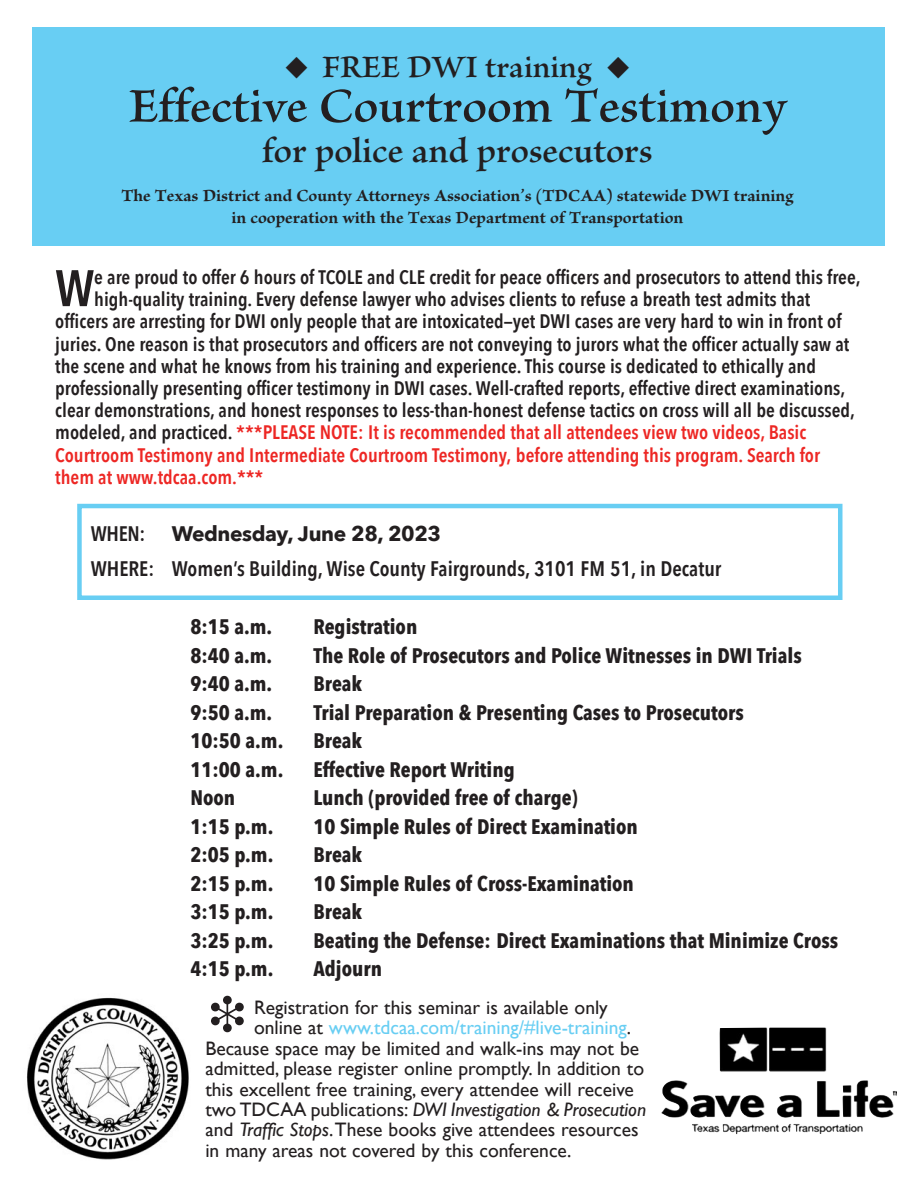
<style>
.page{position:relative;width:918px;height:1188px;background:#fff}
.page>*{position:absolute;margin:0;border:0;box-sizing:border-box;transform-origin:0 0}
.t1{font:600 51px "Brioso Pro";color:#231f20}
.t2{font:600 50.85px "Avenir Next Condensed";color:#231f20}
.t3{font:600 37.5px "Brioso Pro";color:#231f20}
.t4{font:600 33px "Brioso Pro";color:#231f20}
.t5{font:700 21px "Avenir Next Condensed";color:#231f20}
.t6{font:600 21px "Avenir Next Condensed";color:#231f20}
.t7{font:700 21px "Avenir Next";letter-spacing:-.02em;color:#231f20}
.t8{font:600 19.5px "Avenir Next Condensed";color:#231f20}
.t9{font:19.5px "Gill Sans";color:#231f20}
.t10{font:600 19.5px "Avenir Next Condensed";color:#ed2724}
.t11{font:italic 19.5px "Gill Sans";color:#231f20}
.t12{font:19.5px "Gill Sans";color:#68cef3}
.t13{font:700 18px "Brioso Pro";color:#231f20}
.s1{color:#231f20}
.s2{font-style:normal}
.s3{font-style:italic}
</style>
<div class="page">
<div style="left:77px;top:504px;width:765px;height:96px;border:4px solid #68cef3"></div>
<div style="left:32px;top:27px;width:853px;height:218px;background:#68cef3"></div>
<img style="left:27px;top:997px;width:162px;height:163px">
<img style="left:661px;top:1028px;width:236px;height:106px">
<p class="t4" style="left:285px;top:54px;width:347px">◆ FREE DWI training ◆</p>
<p class="t1" style="left:129px;top:86px;width:659px">Effective Courtroom Testimony</p>
<p class="t3" style="left:262px;top:136px;width:392px">for police and prosecutors</p>
<p class="t13" style="left:121px;top:189px;width:674px">The Texas District and County Attorneys Association’s (TDCAA) statewide DWI training</p>
<p class="t13" style="left:232px;top:210px;width:453px">in cooperation with the Texas Department of Transportation</p>
<p class="t2" style="left:55px;top:255px;width:41px">W</p>
<p class="t8" style="left:94px;top:264px;width:768px">e are proud to offer 6 hours of TCOLE and CLE credit for peace officers and prosecutors to attend this free,</p>
<p class="t8" style="left:94px;top:287px;width:718px">high-quality training. Every defense lawyer who advises clients to refuse a breath test admits that</p>
<p class="t8" style="left:55px;top:309px;width:788px">officers are arresting for DWI only people that are intoxicated—yet DWI cases are very hard to win in front of</p>
<p class="t8" style="left:55px;top:331px;width:796px">juries. One reason is that prosecutors and officers are not conveying to jurors what the officer actually saw at</p>
<p class="t8" style="left:55px;top:353px;width:762px">the scene and what he knows from his training and experience. This course is dedicated to ethically and</p>
<p class="t8" style="left:55px;top:375px;width:792px">professionally presenting officer testimony in DWI cases. Well-crafted reports, effective direct examinations,</p>
<p class="t8" style="left:55px;top:398px;width:801px">clear demonstrations, and honest responses to less-than-honest defense tactics on cross will all be discussed,</p>
<p class="t10" style="left:55px;top:420px;width:752px"><span class="s1">modeled, and practiced.</span> ***PLEASE NOTE: It is recommended that all attendees view two videos, Basic</p>
<p class="t10" style="left:55px;top:442px;width:766px">Courtroom Testimony and Intermediate Courtroom Testimony, before attending this program. Search for</p>
<p class="t10" style="left:55px;top:464px;width:210px">them at www.tdcaa.com.***</p>
<p class="t6" style="left:91px;top:520px;width:56px">WHEN:</p>
<p class="t7" style="left:172px;top:520px;width:271px">Wednesday, June 28, 2023</p>
<p class="t6" style="left:91px;top:555px;width:632px">WHERE: Women’s Building, Wise County Fairgrounds, 3101 FM 51, in Decatur</p>
<p class="t5" style="left:190px;top:613px;width:83px">8:15 a.m.</p>
<p class="t5" style="left:314px;top:613px;width:105px">Registration</p>
<p class="t5" style="left:190px;top:642px;width:83px">8:40 a.m.</p>
<p class="t5" style="left:314px;top:642px;width:490px">The Role of Prosecutors and Police Witnesses in DWI Trials</p>
<p class="t5" style="left:190px;top:670px;width:83px">9:40 a.m.</p>
<p class="t5" style="left:314px;top:670px;width:50px">Break</p>
<p class="t5" style="left:190px;top:699px;width:83px">9:50 a.m.</p>
<p class="t5" style="left:314px;top:699px;width:432px">Trial Preparation &amp; Presenting Cases to Prosecutors</p>
<p class="t5" style="left:190px;top:727px;width:94px">10:50 a.m.</p>
<p class="t5" style="left:314px;top:727px;width:50px">Break</p>
<p class="t5" style="left:190px;top:756px;width:94px">11:00 a.m.</p>
<p class="t5" style="left:314px;top:756px;width:203px">Effective Report Writing</p>
<p class="t5" style="left:190px;top:784px;width:46px">Noon</p>
<p class="t5" style="left:314px;top:784px;width:266px">Lunch (provided free of charge)</p>
<p class="t5" style="left:190px;top:813px;width:84px">1:15 p.m.</p>
<p class="t5" style="left:314px;top:813px;width:326px">10 Simple Rules of Direct Examination</p>
<p class="t5" style="left:190px;top:841px;width:84px">2:05 p.m.</p>
<p class="t5" style="left:314px;top:841px;width:50px">Break</p>
<p class="t5" style="left:190px;top:870px;width:84px">2:15 p.m.</p>
<p class="t5" style="left:314px;top:870px;width:322px">10 Simple Rules of Cross-Examination</p>
<p class="t5" style="left:190px;top:898px;width:84px">3:15 p.m.</p>
<p class="t5" style="left:314px;top:898px;width:50px">Break</p>
<p class="t5" style="left:190px;top:927px;width:84px">3:25 p.m.</p>
<p class="t5" style="left:314px;top:927px;width:526px">Beating the Defense: Direct Examinations that Minimize Cross</p>
<p class="t5" style="left:190px;top:955px;width:84px">4:15 p.m.</p>
<p class="t5" style="left:314px;top:955px;width:70px">Adjourn</p>
<p class="t9" style="left:254px;top:996px;width:355px">Registration for this seminar is available only</p>
<p class="t12" style="left:254px;top:1017px;width:379px"><span class="s1">online at</span> www.tdcaa.com/training/#live-training<span class="s1">.</span></p>
<p class="t9" style="left:205px;top:1037px;width:435px">Because space may be limited and walk-ins may not be</p>
<p class="t9" style="left:205px;top:1057px;width:440px">admitted, please register online promptly. In addition to</p>
<p class="t9" style="left:205px;top:1078px;width:430px">this excellent free training, every attendee will receive</p>
<p class="t11" style="left:205px;top:1098px;width:442px"><span class="s2">two TDCAA publications:</span> DWI Investigation &amp; Prosecution</p>
<p class="t9" style="left:205px;top:1119px;width:435px">and <span class="s3">Traffic Stops</span>. These books give attendees resources</p>
<p class="t9" style="left:205px;top:1139px;width:368px">in many areas not covered by this conference.</p>
</div>
